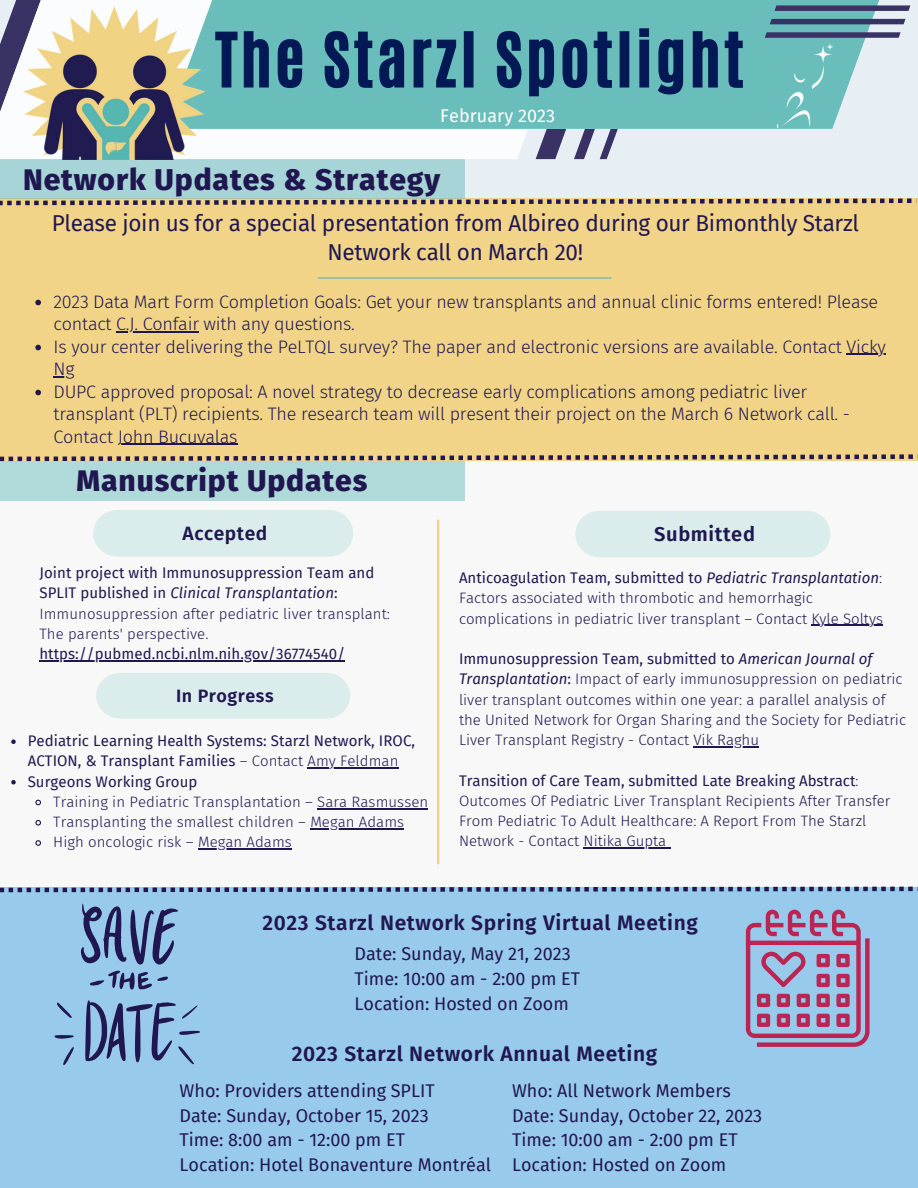
<style>
.page{position:relative;width:918px;height:1188px;background:#98caec}
.page>*{position:absolute;margin:0;border:0;box-sizing:border-box;transform-origin:0 0}
.t1{font:63.3px "CA Generated";letter-spacing:.05em;color:#031955}
.t2{font:800 30px "Fira Sans";letter-spacing:.03em;color:#201751}
.t3{font:22.5px/29.2px "Fira Sans";letter-spacing:-.015em;color:#201751;text-align:center}
.t4{font:600 21px "Fira Sans";letter-spacing:.03em;color:#201751}
.t5{font:600 20.1px "Fira Sans";letter-spacing:.03em;color:#201751}
.t6{font:600 19.2px "Fira Sans";letter-spacing:.03em;color:#201751}
.t7{font:300 18px/22.5px "Fira Sans";letter-spacing:-.015em;color:#201751}
.t8{font:18px/24.8px "Fira Sans";color:#201751}
.t9{font:18px "Fira Sans";letter-spacing:.005em;color:#fff}
.t10{font:600 18px "Fira Sans";letter-spacing:.03em;color:#201751}
.t11{font:300 15px/20.2px "Fira Sans";color:#201751}
.t12{font:15px/20.2px "Fira Sans";letter-spacing:.005em;color:#201751}
.s1{font-weight:400}
.s2{font-weight:400;font-style:italic}
.s3{font-weight:300}
</style>
<div class="page">
<div style="left:0;top:0;width:918px;height:887px;background:#f8f8f8"></div>
<div style="left:93px;top:510px;width:260px;height:47px;background:#daeceb"></div>
<div style="left:0;top:0;width:918px;height:210px;background:#e7eff5"></div>
<div style="left:0;top:199px;width:918px;height:262px;background:#f1d384"></div>
<div style="left:0;top:159px;width:465px;height:40px;background:#a7d5d7"></div>
<div style="left:96px;top:673px;width:254px;height:46px;background:#daeceb"></div>
<hr style="left:437px;top:520px;width:2px;height:344px;background:#f1d384">
<div style="left:575px;top:511px;width:255px;height:46px;background:#daeceb"></div>
<svg style="left:0;top:0;width:528px;height:159px;background:#ecedf2"></svg>
<svg style="left:536px;top:129px;width:30px;height:30px"></svg>
<svg style="left:574px;top:129px;width:44px;height:30px"></svg>
<div style="left:165px;top:0;width:718px;height:129px;background:#69bebb"></div>
<svg style="left:775px;top:5px;width:135px;height:6px"></svg>
<svg style="left:770px;top:19px;width:135px;height:5px"></svg>
<svg style="left:765px;top:32px;width:136px;height:6px"></svg>
<img style="left:10px;top:6px;width:201px;height:153px">
<svg style="left:0;top:887px;width:918px;height:5px"></svg>
<svg style="left:0;top:454px;width:918px;height:7px"></svg>
<svg style="left:0;top:199px;width:912px;height:6px"></svg>
<img style="left:778px;top:43px;width:55px;height:86px">
<svg style="left:746px;top:910px;width:124px;height:137px"></svg>
<svg style="left:54px;top:904px;width:146px;height:161px"></svg>
<hr style="left:39px;top:660px;width:306px;height:1px;background:#201751">
<svg style="left:11px;top:739px;width:5px;height:5px"></svg>
<hr style="left:307px;top:768px;width:92px;height:1px;background:#201751">
<svg style="left:11px;top:780px;width:5px;height:4px"></svg>
<svg style="left:35px;top:799px;width:6px;height:7px"></svg>
<hr style="left:317px;top:808px;width:111px;height:1px;background:#201751">
<svg style="left:35px;top:819px;width:6px;height:7px"></svg>
<hr style="left:310px;top:828px;width:94px;height:1px;background:#201751">
<svg style="left:35px;top:840px;width:6px;height:6px"></svg>
<hr style="left:198px;top:849px;width:94px;height:1px;background:#201751">
<hr style="left:811px;top:625px;width:72px;height:1px;background:#201751">
<hr style="left:693px;top:746px;width:66px;height:1px;background:#201751">
<hr style="left:584px;top:848px;width:82px;height:1px;background:#201751">
<svg style="left:35px;top:300px;width:6px;height:5px"></svg>
<hr style="left:116px;top:331px;width:83px;height:1px;background:#201751">
<svg style="left:35px;top:345px;width:6px;height:5px"></svg>
<hr style="left:847px;top:354px;width:39px;height:1px;background:#201751">
<svg style="left:35px;top:390px;width:6px;height:5px"></svg>
<hr style="left:118px;top:444px;width:119px;height:1px;background:#201751">
<div style="left:0;top:461px;width:465px;height:40px;background:#b0dad9"></div>
<hr style="left:318px;top:277px;width:293px;height:2px;background:#58b7b3">
<h1 class="t1" style="left:216px;top:14px;width:530px">The Starzl Spotlight</h1>
<p class="t9" style="left:440px;top:105px;width:117px">February 2023</p>
<h2 class="t2" style="left:23px;top:162px;width:419px">Network Updates &amp; Strategy</h2>
<h3 class="t3" style="left:52px;top:209px;width:809px">Please join us for a special presentation from Albireo during our Bimonthly Starzl<br>Network call on March 20!</h3>
<p class="t7" style="left:54px;top:290px;width:834px">2023 Data Mart Form Completion Goals: Get your new transplants and annual clinic forms entered! Please contact C.J. Confair with any questions.<br>Is your center delivering the PeLTQL survey? The paper and electronic versions are available. Contact Vicky Ng<br>DUPC approved proposal: A novel strategy to decrease early complications among pediatric liver transplant (PLT) recipients. The research team will present their project on the March 6 Network call. - Contact John Bucuvalas</p>
<h2 class="t2" style="left:77px;top:463px;width:292px">Manuscript Updates</h2>
<p class="t6" style="left:183px;top:522px;width:86px">Accepted</p>
<p class="t11" style="left:39px;top:563px;width:352px"><span class="s1">Joint project with Immunosuppression Team and SPLIT published in</span> <span class="s2">Clinical Transplantation</span><span class="s1">:<br></span>Immunosuppression after pediatric liver transplant:<br>The parents' perspective.</p>
<p class="t12" style="left:39px;top:644px;width:307px">https://pubmed.ncbi.nlm.nih.gov/36774540/</p>
<p class="t10" style="left:176px;top:685px;width:99px">In Progress</p>
<p class="t12" style="left:28px;top:731px;width:389px">Pediatric Learning Health Systems: Starzl Network, IROC,<br>ACTION, &amp; Transplant Families <span class="s3">– Contact Amy Feldman<br></span>Surgeons Working Group</p>
<p class="t11" style="left:53px;top:792px;width:377px">Training in Pediatric Transplantation – Sara Rasmussen<br>Transplanting the smallest children – Megan Adams<br>High oncologic risk – Megan Adams</p>
<h3 class="t5" style="left:654px;top:522px;width:102px">Submitted</h3>
<p class="t11" style="left:459px;top:568px;width:426px"><span class="s1">Anticoagulation Team, submitted to</span> <span class="s2">Pediatric Transplantation</span>:<br>Factors associated with thrombotic and hemorrhagic complications in pediatric liver transplant – Contact Kyle Soltys</p>
<p class="t11" style="left:459px;top:649px;width:449px"><span class="s1">Immunosuppression Team, submitted to</span> <span class="s2">American Journal of Transplantation</span><span class="s1">:</span> Impact of early immunosuppression on pediatric liver transplant outcomes within one year: a parallel analysis of the United Network for Organ Sharing and the Society for Pediatric Liver Transplant Registry - Contact Vik Raghu</p>
<p class="t11" style="left:459px;top:771px;width:433px"><span class="s1">Transition of Care Team, submitted Late Breaking Abstract</span>:<br>Outcomes Of Pediatric Liver Transplant Recipients After Transfer From Pediatric To Adult Healthcare: A Report From The Starzl Network - Contact Nitika Gupta</p>
<h3 class="t4" style="left:262px;top:910px;width:437px">2023 Starzl Network Spring Virtual Meeting</h3>
<p class="t8" style="left:355px;top:942px;width:227px">Date: Sunday, May 21, 2023<br>Time: 10:00 am - 2:00 pm ET<br>Location: Hosted on Zoom</p>
<h3 class="t4" style="left:292px;top:1041px;width:367px">2023 Starzl Network Annual Meeting</h3>
<p class="t8" style="left:180px;top:1078px;width:313px">Who: Providers attending SPLIT<br>Date: Sunday, October 15, 2023<br>Time: 8:00 am - 12:00 pm ET<br>Location: Hotel Bonaventure Montréal</p>
<p class="t8" style="left:512px;top:1078px;width:252px">Who: All Network Members<br>Date: Sunday, October 22, 2023<br>Time: 10:00 am - 2:00 pm ET<br>Location: Hosted on Zoom</p>
</div>
